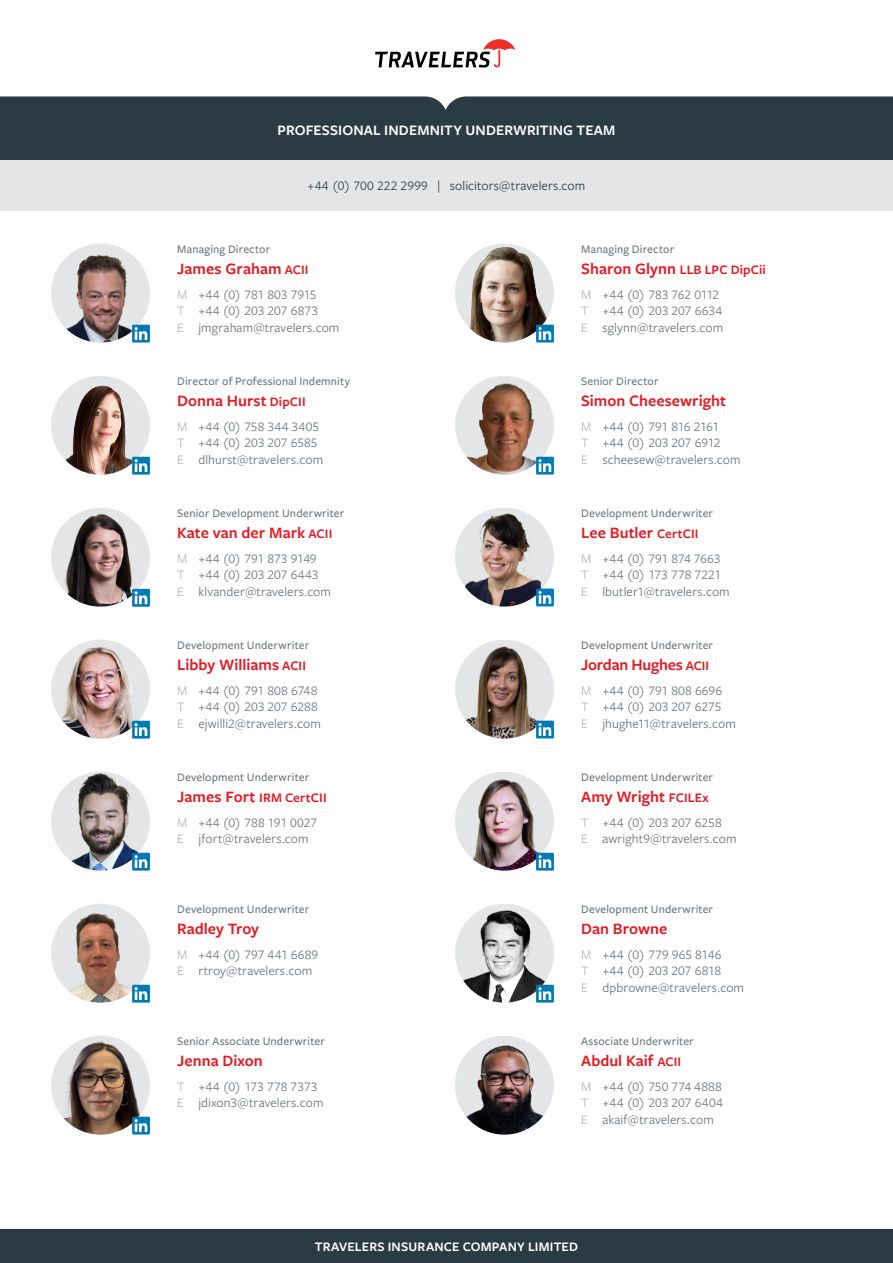
<style>
.page{position:relative;width:893px;height:1263px;background:#fff}
.page>*{position:absolute;margin:0;border:0;box-sizing:border-box;transform-origin:0 0}
.t1{font:600 16.5px "Freight Sans Pro";color:#e31b23}
.t2{font:600 15px "Freight Sans Pro";letter-spacing:.01em;color:#fff}
.t3{font:13.5px/16.5px "Freight Sans Pro";letter-spacing:.005em;color:#6a747b}
.t4{font:13.5px "Freight Sans Pro";letter-spacing:.005em;color:#2a3b44}
.t5{font:13.5px/25px "Freight Sans Pro";letter-spacing:-.015em;color:#6a747b}
.t6{font:600 13.5px "Freight Sans Pro";letter-spacing:.015em;color:#fff}
.t7{font:500 12px "Freight Sans Pro";letter-spacing:.015em;color:#6a747b}
.s1{font-size:13.5px}
.s2{color:#b0b7bb}
.s3{font-weight:600;font-size:16.5px;color:#e31b23}
.s4{font-weight:600;color:#e31b23}
</style>
<div class="page">
<div style="left:0;top:94px;width:893px;height:66px;background:#2a3b44"></div>
<div style="left:0;top:160px;width:893px;height:51px;background:#e4e5e6"></div>
<svg style="left:0;top:49px;width:893px;height:61px"></svg>
<svg style="left:375px;top:39px;width:140px;height:29px"></svg>
<div style="left:455px;top:376px;width:99px;height:99px;background:#e4e5e6;border-radius:50%"></div>
<img style="left:463px;top:376px;width:83px;height:99px">
<img style="left:51px;top:244px;width:99px;height:99px;border-radius:49px">
<img style="left:53px;top:377px;width:95px;height:98px">
<div style="left:455px;top:508px;width:99px;height:98px;background:#e4e5e6;border-radius:50%"></div>
<img style="left:457px;top:512px;width:84px;height:94px">
<img style="left:457px;top:244px;width:97px;height:98px">
<img style="left:455px;top:644px;width:99px;height:94px">
<img style="left:51px;top:508px;width:99px;height:99px;border-radius:49px">
<img style="left:51px;top:640px;width:99px;height:98px;border-radius:49px">
<img style="left:55px;top:772px;width:95px;height:98px">
<svg style="left:132px;top:325px;width:18px;height:18px"></svg>
<svg style="left:135px;top:327px;width:12px;height:13px"></svg>
<div style="left:536px;top:457px;width:18px;height:18px;background:#007bb6"></div>
<svg style="left:538px;top:459px;width:13px;height:13px"></svg>
<svg style="left:132px;top:457px;width:18px;height:18px"></svg>
<svg style="left:135px;top:459px;width:12px;height:13px"></svg>
<div style="left:536px;top:325px;width:18px;height:17px;background:#007bb6"></div>
<svg style="left:538px;top:327px;width:13px;height:13px"></svg>
<svg style="left:132px;top:589px;width:18px;height:18px"></svg>
<svg style="left:135px;top:591px;width:12px;height:13px"></svg>
<div style="left:536px;top:588px;width:18px;height:18px;background:#007bb6"></div>
<svg style="left:538px;top:591px;width:13px;height:13px"></svg>
<svg style="left:132px;top:721px;width:18px;height:17px"></svg>
<svg style="left:135px;top:723px;width:12px;height:13px"></svg>
<div style="left:536px;top:721px;width:18px;height:17px;background:#007bb6"></div>
<svg style="left:538px;top:723px;width:13px;height:13px"></svg>
<svg style="left:132px;top:853px;width:18px;height:17px"></svg>
<svg style="left:135px;top:855px;width:12px;height:13px"></svg>
<div style="left:51px;top:1036px;width:99px;height:98px;background:#e4e5e6;border-radius:50%"></div>
<img style="left:59px;top:1036px;width:83px;height:98px">
<img style="left:455px;top:1036px;width:99px;height:98px;border-radius:49px">
<svg style="left:132px;top:1117px;width:18px;height:17px"></svg>
<svg style="left:135px;top:1119px;width:12px;height:13px"></svg>
<img style="left:455px;top:772px;width:99px;height:98px;border-radius:49px">
<div style="left:0;top:1230px;width:893px;height:33px;background:#2a3b44"></div>
<div style="left:536px;top:853px;width:18px;height:17px;background:#007bb6"></div>
<svg style="left:538px;top:855px;width:13px;height:13px"></svg>
<img style="left:51px;top:904px;width:99px;height:98px;border-radius:49px">
<img style="left:455px;top:904px;width:99px;height:98px">
<div style="left:536px;top:985px;width:18px;height:17px;background:#007bb6"></div>
<svg style="left:538px;top:987px;width:13px;height:13px"></svg>
<svg style="left:132px;top:985px;width:18px;height:17px"></svg>
<svg style="left:135px;top:987px;width:12px;height:13px"></svg>
<p class="t2" style="left:278px;top:120px;width:339px">PROFESSIONAL INDEMNITY UNDERWRITING TEAM</p>
<p class="t4" style="left:308px;top:177px;width:279px">+44 (0) 700 222 2999 | solicitors@travelers.com</p>
<p class="t7" style="left:177px;top:241px;width:95px">Managing Director</p>
<p class="t1" style="left:177px;top:257px;width:133px">James Graham <span class="s1">ACII</span></p>
<p class="t3" style="left:177px;top:285px;width:164px"><span class="s2">M</span> +44 (0) 781 803 7915<br><span class="s2">T</span> +44 (0) 203 207 6873<br><span class="s2">E</span> jmgraham@travelers.com</p>
<p class="t7" style="left:177px;top:373px;width:174px">Director of Professional Indemnity</p>
<p class="t1" style="left:177px;top:389px;width:130px">Donna Hurst <span class="s1">DipCII</span></p>
<p class="t3" style="left:177px;top:418px;width:147px"><span class="s2">M</span> +44 (0) 758 344 3405<br><span class="s2">T</span> +44 (0) 203 207 6585<br><span class="s2">E</span> dlhurst@travelers.com</p>
<p class="t7" style="left:177px;top:505px;width:169px">Senior Development Underwriter</p>
<p class="t1" style="left:177px;top:521px;width:157px">Kate van der Mark <span class="s1">ACII</span></p>
<p class="t3" style="left:177px;top:549px;width:155px"><span class="s2">M</span> +44 (0) 791 873 9149<br><span class="s2">T</span> +44 (0) 203 207 6443<br><span class="s2">E</span> klvander@travelers.com</p>
<p class="t7" style="left:177px;top:637px;width:134px">Development Underwriter</p>
<p class="t1" style="left:177px;top:653px;width:130px">Libby Williams <span class="s1">ACII</span></p>
<p class="t3" style="left:177px;top:681px;width:145px"><span class="s2">M</span> +44 (0) 791 808 6748<br><span class="s2">T</span> +44 (0) 203 207 6288<br><span class="s2">E</span> ejwilli2@travelers.com</p>
<p class="t7" style="left:177px;top:769px;width:134px">Development Underwriter</p>
<p class="t3" style="left:177px;top:784px;width:151px;line-height:25px"><span class="s3">James Fort</span> <span class="s4">IRM CertCII<br></span><span class="s2">M</span> +44 (0) 788 191 0027</p>
<p class="t3" style="left:177px;top:830px;width:133px"><span class="s2">E</span> jfort@travelers.com</p>
<p class="t7" style="left:177px;top:901px;width:134px">Development Underwriter</p>
<p class="t1" style="left:177px;top:917px;width:83px">Radley Troy</p>
<p class="t3" style="left:177px;top:945px;width:143px"><span class="s2">M</span> +44 (0) 797 441 6689<br><span class="s2">E</span> rtroy@travelers.com</p>
<p class="t7" style="left:177px;top:1033px;width:149px">Senior Associate Underwriter</p>
<p class="t1" style="left:177px;top:1049px;width:87px">Jenna Dixon</p>
<p class="t3" style="left:177px;top:1077px;width:148px"><span class="s2">T</span> +44 (0) 173 778 7373<br><span class="s2">E</span> jdixon3@travelers.com</p>
<p class="t7" style="left:581px;top:241px;width:95px">Managing Director</p>
<p class="t5" style="left:581px;top:256px;width:186px"><span class="s3">Sharon Glynn</span> <span class="s4">LLB LPC DipCii<br></span><span class="s2">M</span> +44 (0) 783 762 0112</p>
<p class="t3" style="left:581px;top:302px;width:144px"><span class="s2">T</span> +44 (0) 203 207 6634<br><span class="s2">E</span> sglynn@travelers.com</p>
<p class="t7" style="left:581px;top:373px;width:79px">Senior Director</p>
<p class="t1" style="left:581px;top:389px;width:146px">Simon Cheesewright</p>
<p class="t3" style="left:581px;top:417px;width:161px"><span class="s2">M</span> +44 (0) 791 816 2161<br><span class="s2">T</span> +44 (0) 203 207 6912<br><span class="s2">E</span> scheesew@travelers.com</p>
<p class="t7" style="left:581px;top:505px;width:134px">Development Underwriter</p>
<p class="t1" style="left:581px;top:521px;width:119px">Lee Butler <span class="s1">CertCII</span></p>
<p class="t3" style="left:581px;top:549px;width:150px"><span class="s2">M</span> +44 (0) 791 874 7663<br><span class="s2">T</span> +44 (0) 173 778 7221<br><span class="s2">E</span> lbutler1@travelers.com</p>
<p class="t7" style="left:581px;top:637px;width:134px">Development Underwriter</p>
<p class="t1" style="left:581px;top:653px;width:129px">Jordan Hughes <span class="s1">ACII</span></p>
<p class="t3" style="left:581px;top:681px;width:156px"><span class="s2">M</span> +44 (0) 791 808 6696<br><span class="s2">T</span> +44 (0) 203 207 6275<br><span class="s2">E</span> jhughe11@travelers.com</p>
<p class="t7" style="left:581px;top:769px;width:134px">Development Underwriter</p>
<p class="t1" style="left:581px;top:785px;width:129px">Amy Wright <span class="s1">FCILEx</span></p>
<p class="t3" style="left:581px;top:813px;width:157px"><span class="s2">T</span> +44 (0) 203 207 6258<br><span class="s2">E</span> awright9@travelers.com</p>
<p class="t7" style="left:581px;top:901px;width:134px">Development Underwriter</p>
<p class="t1" style="left:581px;top:917px;width:88px">Dan Browne</p>
<p class="t3" style="left:581px;top:945px;width:164px"><span class="s2">M</span> +44 (0) 779 965 8146<br><span class="s2">T</span> +44 (0) 203 207 6818<br><span class="s2">E</span> dpbrowne@travelers.com</p>
<p class="t7" style="left:581px;top:1033px;width:114px">Associate Underwriter</p>
<p class="t1" style="left:581px;top:1049px;width:102px">Abdul Kaif <span class="s1">ACII</span></p>
<p class="t3" style="left:581px;top:1077px;width:143px;text-align:justify"><span class="s2">M</span> +44 (0) 750 774 4888<br><span class="s2">T</span> +44 (0) 203 207 6404<br><span class="s2">E</span> akaif@travelers.com</p>
<p class="t6" style="left:315px;top:1237px;width:265px">TRAVELERS INSURANCE COMPANY LIMITED</p>
</div>
